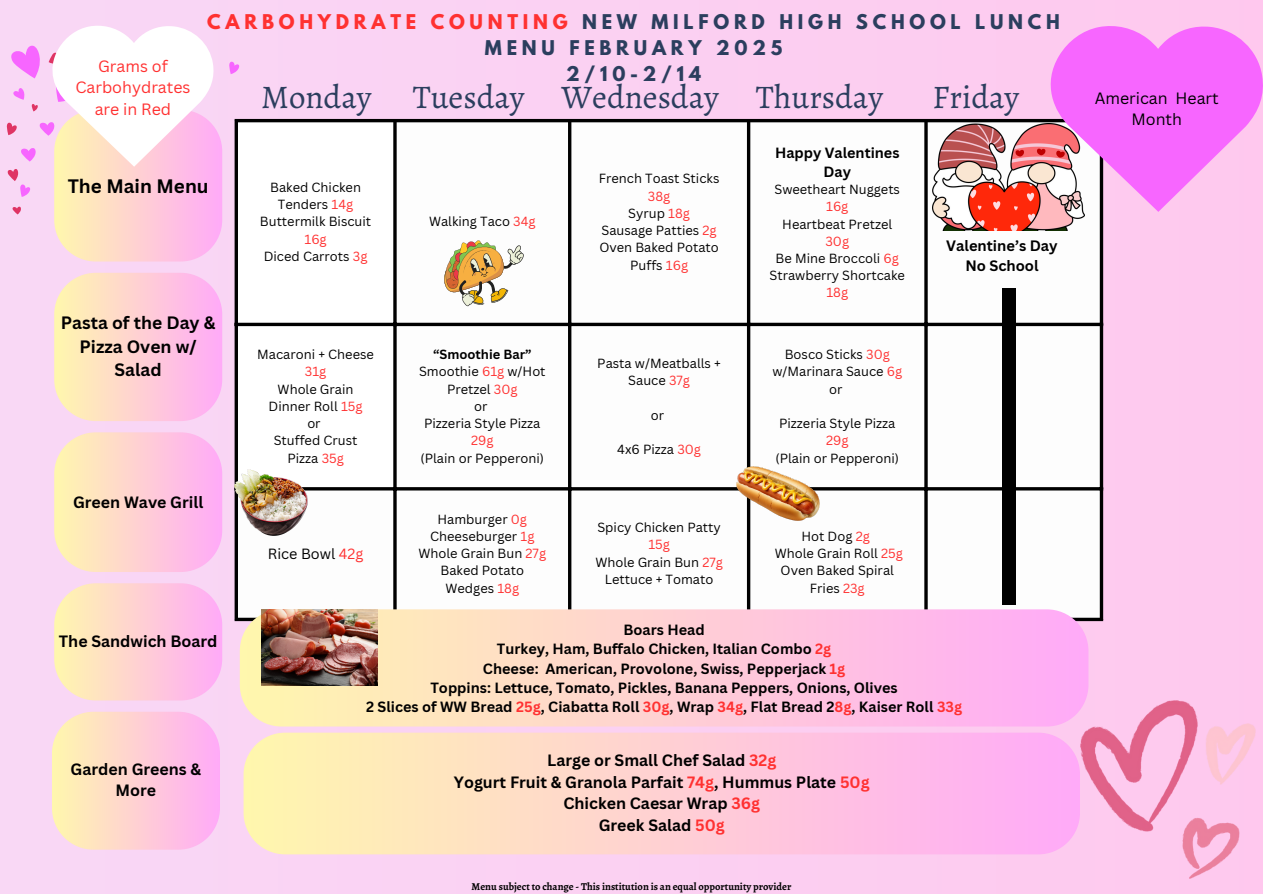
<style>
.page{position:relative;width:1263px;height:894px;background:#fff}
.page>*{position:absolute;margin:0;border:0;box-sizing:border-box;transform-origin:0 0}
.t1{font:33px "Alegreya";color:#2b3e5e}
.t2{font:700 18.9px "Canva Sans";color:#000}
.t3{font:700 18px/25.8px "League Spartan";letter-spacing:.265em;color:#2b3e5e;text-align:center}
.t4{font:700 17.4px/23.7px "Canva Sans";color:#000;text-align:center}
.t5{font:700 15.9px/21.3px "Canva Sans";color:#000;text-align:center}
.t6{font:15.9px/21.3px "Canva Sans";color:#ff3131;text-align:center}
.t7{font:15.9px/21.3px "Canva Sans";color:#000;text-align:center}
.t8{font:700 14.7px/20.1px "Canva Sans";color:#000;text-align:center}
.t9{font:700 14.4px/19.2px "Canva Sans";color:#000;text-align:center}
.t10{font:14.4px "Canva Sans";color:#000}
.t11{font:12.9px/17.2px "Canva Sans";color:#000;text-align:center}
.t12{font:700 12.9px "Canva Sans";color:#000}
.t13{font:700 10.5px "Alegreya";color:#000}
.s1{color:#ff3131}
</style>
<div class="page">
<div style="left:0;top:0;width:1263px;height:893px;background:#fbcff1"></div>
<div style="left:238px;top:122px;width:862px;height:495px;background:#fdfdfd"></div>
<hr style="left:235px;top:122px;width:3px;height:495px;background:#000">
<svg style="left:393px;top:122px;width:4px;height:487px;fill:#000"></svg>
<hr style="left:568px;top:122px;width:3px;height:495px;background:#000">
<hr style="left:747px;top:122px;width:3px;height:495px;background:#000">
<svg style="left:924px;top:122px;width:4px;height:487px;fill:#000"></svg>
<hr style="left:1100px;top:122px;width:3px;height:495px;background:#000">
<hr style="left:235px;top:119px;width:868px;height:3px;background:#000">
<svg style="left:238px;top:322px;width:862px;height:4px;fill:#000"></svg>
<hr style="left:235px;top:487px;width:868px;height:3px;background:#000">
<svg style="left:235px;top:617px;width:868px;height:4px"></svg>
<svg style="left:229px;top:62px;width:10px;height:12px"></svg>
<svg style="left:1051px;top:26px;width:212px;height:186px"></svg>
<img style="left:1080px;top:700px;width:175px;height:178px">
<svg style="left:54px;top:273px;width:168px;height:148px"></svg>
<svg style="left:54px;top:432px;width:168px;height:140px"></svg>
<svg style="left:54px;top:583px;width:168px;height:117px"></svg>
<svg style="left:240px;top:609px;width:848px;height:117px"></svg>
<img style="left:932px;top:124px;width:152px;height:107px">
<svg style="left:52px;top:711px;width:168px;height:138px"></svg>
<svg style="left:244px;top:732px;width:836px;height:122px"></svg>
<svg style="left:444px;top:240px;width:80px;height:66px"></svg>
<img style="left:736px;top:466px;width:83px;height:54px">
<img style="left:235px;top:469px;width:73px;height:66px">
<img style="left:261px;top:609px;width:116px;height:76px">
<svg style="left:7px;top:26px;width:215px;height:235px"></svg>
<div style="left:1002px;top:288px;width:14px;height:316px;background:#000"></div>
<p class="t6" style="left:75px;top:55px;width:117px">Grams of<br>Carbohydrates are in Red</p>
<p class="t3" style="left:207px;top:11px;width:854px"><span class="s1">CARBOHYDRATE COUNTING</span> NEW MILFORD HIGH SCHOOL LUNCH<br>MENU FEBRUARY 2025<br>2/10-2/14</p>
<p class="t1" style="left:261px;top:74px;width:112px">Monday</p>
<p class="t1" style="left:413px;top:74px;width:113px">Tuesday</p>
<p class="t1" style="left:562px;top:74px;width:159px">Wednesday</p>
<h4 class="t1" style="left:756px;top:74px;width:129px">Thursday</h4>
<p class="t1" style="left:932px;top:74px;width:88px">Friday</p>
<p class="t2" style="left:68px;top:173px;width:143px">The Main Menu</p>
<p class="t4" style="left:61px;top:310px;width:156px">Pasta of the Day &amp;<br>Pizza Oven w/<br>Salad</p>
<p class="t5" style="left:73px;top:491px;width:132px">Green Wave Grill</p>
<h2 class="t11" style="left:270px;top:178px;width:92px">Baked Chicken<br>Tenders <span class="s1">14g</span></h2>
<h5 class="t11" style="left:260px;top:213px;width:113px">Buttermilk Biscuit<br><span class="s1">16g</span></h5>
<h5 class="t11" style="left:264px;top:247px;width:105px">Diced Carrots <span class="s1">3g</span></h5>
<p class="t11" style="left:257px;top:345px;width:118px">Macaroni + Cheese<br><span class="s1">31g</span></p>
<p class="t11" style="left:269px;top:380px;width:96px">Whole Grain<br>Dinner Roll <span class="s1">15g</span></p>
<p class="t11" style="left:307px;top:414px;width:15px">or</p>
<p class="t11" style="left:274px;top:431px;width:85px">Stuffed Crust<br>Pizza <span class="s1">35g</span></p>
<p class="t10" style="left:268px;top:543px;width:97px">Rice Bowl <span class="s1">42g</span></p>
<p class="t11" style="left:429px;top:213px;width:108px">Walking Taco <span class="s1">34g</span></p>
<p class="t12" style="left:433px;top:345px;width:100px">“Smoothie Bar”</p>
<p class="t11" style="left:419px;top:363px;width:128px">Smoothie <span class="s1">61g</span> w/Hot<br>Pretzel <span class="s1">30g</span></p>
<p class="t11" style="left:474px;top:397px;width:15px">or</p>
<p class="t11" style="left:424px;top:414px;width:118px">Pizzeria Style Pizza<br><span class="s1">29g</span></p>
<p class="t11" style="left:421px;top:449px;width:125px">(Plain or Pepperoni)</p>
<p class="t11" style="left:430px;top:510px;width:106px">Hamburger <span class="s1">0g<br></span>Cheeseburger <span class="s1">1g</span></p>
<p class="t11" style="left:418px;top:544px;width:129px">Whole Grain Bun <span class="s1">27g</span></p>
<p class="t11" style="left:441px;top:561px;width:85px">Baked Potato<br>Wedges <span class="s1">18g</span></p>
<h1 class="t11" style="left:599px;top:170px;width:122px">French Toast Sticks<br><span class="s1">38g</span></h1>
<h1 class="t11" style="left:628px;top:204px;width:63px">Syrup <span class="s1">18g</span></h1>
<h1 class="t11" style="left:602px;top:221px;width:117px">Sausage Patties <span class="s1">2g</span></h1>
<h1 class="t11" style="left:599px;top:238px;width:121px">Oven Baked Potato<br>Puffs <span class="s1">16g</span></h1>
<p class="t11" style="left:597px;top:354px;width:125px">Pasta w/Meatballs +<br>Sauce <span class="s1">37g</span></p>
<p class="t11" style="left:651px;top:406px;width:15px">or</p>
<p class="t11" style="left:617px;top:440px;width:85px">4x6 Pizza <span class="s1">30g</span></p>
<p class="t11" style="left:597px;top:518px;width:125px">Spicy Chicken Patty<br><span class="s1">15g</span></p>
<p class="t11" style="left:595px;top:553px;width:129px">Whole Grain Bun <span class="s1">27g</span></p>
<p class="t11" style="left:605px;top:570px;width:110px">Lettuce + Tomato</p>
<h1 class="t9" style="left:775px;top:142px;width:126px">Happy Valentines<br>Day</h1>
<h3 class="t11" style="left:774px;top:180px;width:127px">Sweetheart Nuggets<br><span class="s1">16g</span></h3>
<p class="t11" style="left:782px;top:215px;width:111px">Heartbeat Pretzel<br><span class="s1">30g</span></p>
<p class="t11" style="left:776px;top:249px;width:125px">Be Mine Broccoli <span class="s1">6g</span></p>
<p class="t11" style="left:769px;top:266px;width:137px">Strawberry Shortcake<br><span class="s1">18g</span></p>
<p class="t11" style="left:772px;top:345px;width:131px">Bosco Sticks <span class="s1">30g </span>w/Marinara Sauce <span class="s1">6g</span></p>
<p class="t11" style="left:829px;top:380px;width:15px">or</p>
<p class="t11" style="left:779px;top:414px;width:118px">Pizzeria Style Pizza<br><span class="s1">29g</span></p>
<p class="t11" style="left:775px;top:449px;width:125px">(Plain or Pepperoni)</p>
<p class="t11" style="left:801px;top:527px;width:70px">Hot Dog <span class="s1">2g</span></p>
<p class="t11" style="left:775px;top:544px;width:130px">Whole Grain Roll <span class="s1">25g</span></p>
<p class="t11" style="left:781px;top:561px;width:115px">Oven Baked Spiral<br>Fries <span class="s1">23g</span></p>
<h3 class="t8" style="left:946px;top:235px;width:113px">Valentine’s Day<br>No School</h3>
<p class="t5" style="left:59px;top:630px;width:160px">The Sandwich Board</p>
<p class="t9" style="left:366px;top:620px;width:598px">Boars Head<br>Turkey, Ham, Buffalo Chicken, Italian Combo <span class="s1">2g<br></span>Cheese: American, Provolone, Swiss, Pepperjack <span class="s1">1g<br></span>Toppins: Lettuce, Tomato, Pickles, Banana Peppers, Onions, Olives<br>2 Slices of WW Bread <span class="s1">25g</span>, Ciabatta Roll <span class="s1">30g</span>, Wrap <span class="s1">34g</span>, Flat Bread 2<span class="s1">8g</span>, Kaiser Roll <span class="s1">33g</span></p>
<p class="t5" style="left:71px;top:757px;width:132px">Garden Greens &amp;<br>More</p>
<p class="t5" style="left:454px;top:749px;width:417px">Large or Small Chef Salad <span class="s1">32g<br></span>Yogurt Fruit &amp; Granola Parfait <span class="s1">74g</span>, Hummus Plate <span class="s1">50g<br></span>Chicken Caesar Wrap <span class="s1">36g<br></span>Greek Salad <span class="s1">50g</span></p>
<p class="t13" style="left:472px;top:879px;width:321px">Menu subject to change - This institution is an equal opportunity provider</p>
<p class="t7" style="left:1095px;top:87px;width:125px">American Heart<br>Month</p>
</div>
